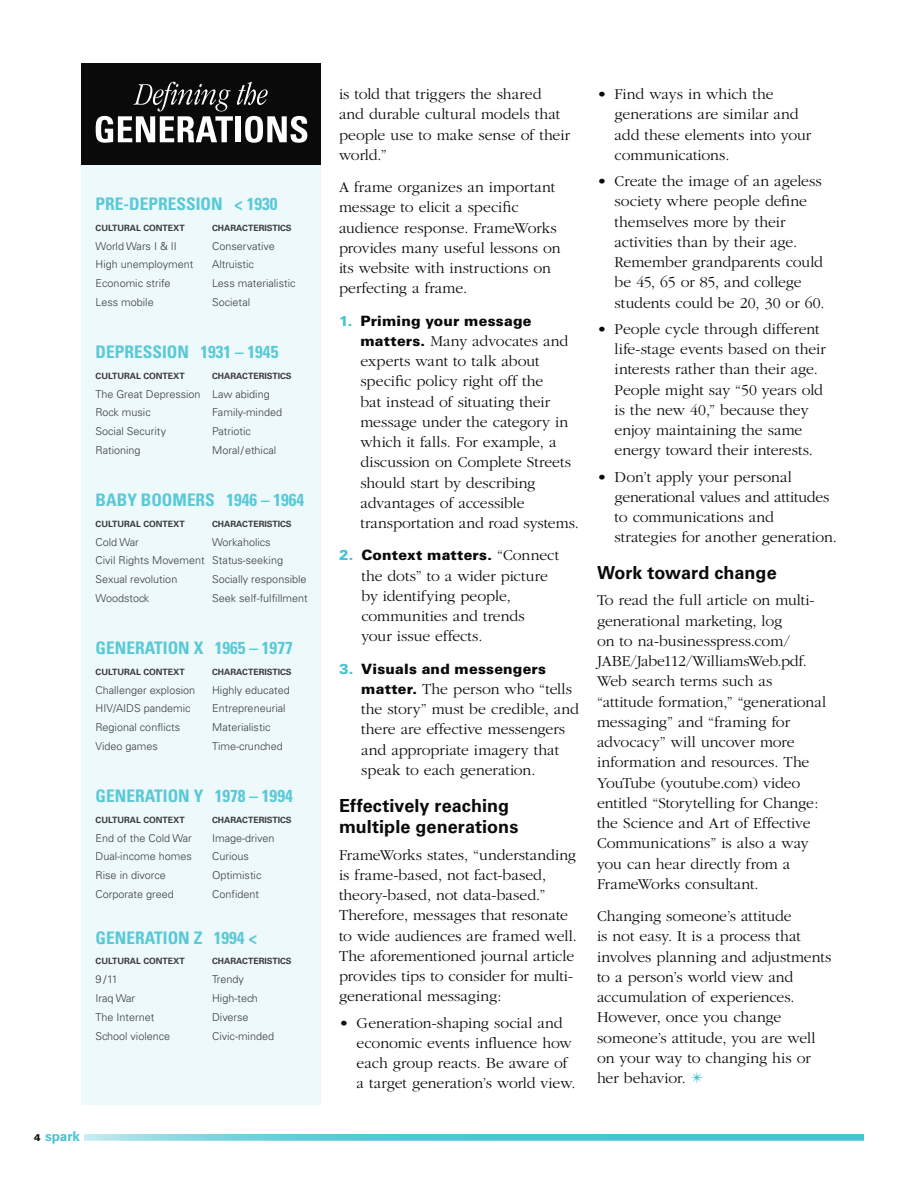
<style>
.page{position:relative;width:918px;height:1188px;background:#fff}
.page>*{position:absolute;margin:0;border:0;box-sizing:border-box;transform-origin:0 0}
.t1{font:700 18px/21.8px "Univers";color:#0b0a0b}
.t2{font:700 condensed 17.25px "Univers";color:#59c9d7}
.t3{font:300 15.75px/20.2px "Garamond";letter-spacing:-.005em;color:#0b0a0b}
.t4{font:900 14.25px "Univers";letter-spacing:.015em;color:#0b0a0b}
.t5{font:700 13.5px "Univers";color:#47c3d3}
.t6{font:300 10.8px/18.8px "Univers";color:#3b3b3c}
.t7{font:700 8.7px "Univers";color:#3b3b3c}
.s1{font-weight:900;font-size:9.75px;color:#0b0a0b}
.s2{color:#47c3d3}
.s3{font-family:"Univers";font-weight:900;font-size:14.25px}
.s4{font-family:"Garamond";font-weight:300;font-size:15.75px}
</style>
<div class="page">
<div style="left:82px;top:64px;width:239px;height:1041px;background:#edf9fb"></div>
<div style="left:82px;top:64px;width:239px;height:101px;background:#0b0a0b"></div>
<svg style="left:96px;top:82px;width:211px;height:61px"></svg>
<svg style="left:84px;top:1134px;width:780px;height:7px;background:#62ccd9"></svg>
<p class="t2" style="left:96px;top:194px;width:183px">PRE-DEPRESSION &lt; 1930</p>
<p class="t7" style="left:96px;top:223px;width:91px">CULTURAL CONTEXT</p>
<p class="t6" style="left:96px;top:237px;width:99px">World Wars I &amp; II<br>High unemployment<br>Economic strife<br>Less mobile</p>
<p class="t7" style="left:212px;top:223px;width:81px">CHARACTERISTICS</p>
<p class="t6" style="left:212px;top:237px;width:85px">Conservative<br>Altruistic<br>Less materialistic<br>Societal</p>
<p class="t2" style="left:96px;top:342px;width:184px">DEPRESSION 1931 – 1945</p>
<p class="t7" style="left:96px;top:371px;width:91px">CULTURAL CONTEXT</p>
<p class="t6" style="left:96px;top:385px;width:107px">The Great Depression<br>Rock music<br>Social Security<br>Rationing</p>
<p class="t7" style="left:212px;top:371px;width:81px">CHARACTERISTICS</p>
<p class="t6" style="left:212px;top:385px;width:71px">Law abiding<br>Family-minded<br>Patriotic<br>Moral/ethical</p>
<p class="t2" style="left:96px;top:490px;width:210px">BABY BOOMERS 1946 – 1964</p>
<p class="t7" style="left:96px;top:519px;width:91px">CULTURAL CONTEXT</p>
<p class="t6" style="left:96px;top:533px;width:111px">Cold War<br>Civil Rights Movement<br>Sexual revolution<br>Woodstock</p>
<p class="t7" style="left:212px;top:519px;width:81px">CHARACTERISTICS</p>
<p class="t6" style="left:212px;top:533px;width:97px">Workaholics<br>Status-seeking<br>Socially responsible<br>Seek self-fulfillment</p>
<p class="t2" style="left:96px;top:638px;width:199px">GENERATION X 1965 – 1977</p>
<p class="t7" style="left:96px;top:667px;width:91px">CULTURAL CONTEXT</p>
<p class="t6" style="left:96px;top:681px;width:101px">Challenger explosion<br>HIV/AIDS pandemic<br>Regional conflicts<br>Video games</p>
<p class="t7" style="left:212px;top:667px;width:81px">CHARACTERISTICS</p>
<p class="t6" style="left:212px;top:681px;width:79px">Highly educated<br>Entrepreneurial<br>Materialistic<br>Time-crunched</p>
<p class="t2" style="left:96px;top:786px;width:199px">GENERATION Y 1978 – 1994</p>
<p class="t7" style="left:96px;top:815px;width:91px">CULTURAL CONTEXT</p>
<p class="t6" style="left:96px;top:829px;width:98px">End of the Cold War<br>Dual-income homes<br>Rise in divorce<br>Corporate greed</p>
<p class="t7" style="left:212px;top:815px;width:81px">CHARACTERISTICS</p>
<p class="t6" style="left:212px;top:829px;width:64px">Image-driven<br>Curious<br>Optimistic<br>Confident</p>
<p class="t2" style="left:96px;top:927px;width:163px">GENERATION Z 1994 &lt;</p>
<p class="t7" style="left:96px;top:956px;width:91px">CULTURAL CONTEXT</p>
<p class="t6" style="left:96px;top:970px;width:76px">9 /11<br>Iraq War<br>The Internet<br>School violence</p>
<p class="t7" style="left:212px;top:956px;width:81px">CHARACTERISTICS</p>
<p class="t6" style="left:212px;top:970px;width:63px">Trendy<br>High-tech<br>Diverse<br>Civic-minded</p>
<p class="t5" style="left:34px;top:1128px;width:47px"><span class="s1">4</span> spark</p>
<p class="t3" style="left:339px;top:84px;width:233px">is told that triggers the shared and durable cultural models that people use to make sense of their world.”</p>
<p class="t3" style="left:339px;top:177px;width:223px">A frame organizes an important message to elicit a specific audience response. FrameWorks provides many useful lessons on its website with instructions on perfecting a frame.</p>
<p class="t4" style="left:339px;top:311px;width:194px"><span class="s2">1.</span> Priming your message</p>
<p class="t3" style="left:360px;top:331px;width:220px"><span class="s3">matters.</span> Many advocates and experts want to talk about specific policy right off the<br>bat instead of situating their message under the category in which it falls. For example, a discussion on Complete Streets should start by describing advantages of accessible transportation and road systems.</p>
<p class="t4" style="left:339px;top:546px;width:222px"><span class="s2">2.</span> Context matters. <span class="s4">“Connect</span></p>
<p class="t3" style="left:361px;top:566px;width:188px">the dots” to a wider picture by identifying people, communities and trends your issue effects.</p>
<p class="t4" style="left:339px;top:659px;width:209px"><span class="s2">3.</span> Visuals and messengers</p>
<p class="t3" style="left:361px;top:679px;width:219px"><span class="s3">matter.</span> The person who “tells the story” must be credible, and there are effective messengers and appropriate imagery that speak to each generation.</p>
<p class="t1" style="left:339px;top:794px;width:181px">Effectively reaching multiple generations</p>
<p class="t3" style="left:339px;top:845px;width:239px">FrameWorks states, “understanding is frame-based, not fact-based, theory-based, not data-based.” Therefore, messages that resonate to wide audiences are framed well.<br>The aforementioned journal article provides tips to consider for multi&shy;generational messaging:</p>
<p class="t3" style="left:357px;top:1013px;width:220px;text-indent:-18px">• Generation-shaping social and economic events influence how each group reacts. Be aware of a target generation’s world view.</p>
<p class="t3" style="left:615px;top:84px;width:198px;text-indent:-18px">• Find ways in which the generations are similar and add these elements into your communications.</p>
<p class="t3" style="left:615px;top:171px;width:211px;text-indent:-18px">• Create the image of an ageless society where people define themselves more by their activities than by their age.<br>Remember grandparents could be 45, 65 or 85, and college students could be 20, 30 or 60.</p>
<p class="t3" style="left:615px;top:319px;width:213px;text-indent:-18px">• People cycle through different life-stage events based on their interests rather than their age.<br>People might say “50 years old is the new 40,” because they enjoy maintaining the same energy toward their interests.</p>
<p class="t3" style="left:615px;top:467px;width:224px;text-indent:-18px">• Don’t apply your personal generational values and attitudes to communications and strategies for another generation.</p>
<p class="t1" style="left:597px;top:562px;width:181px">Work toward change</p>
<p class="t3" style="left:597px;top:590px;width:231px">To read the full article on multi&shy;generational marketing, log<br>on to na-businesspress.com/<br>JABE/Jabe112/WilliamsWeb.pdf.<br>Web search terms such as “attitude formation,” “generational messaging” and “framing for advocacy” will uncover more information and resources. The<br>YouTube (youtube.com) video entitled “Storytelling for Change: the Science and Art of Effective<br>Communications” is also a way you can hear directly from a<br>FrameWorks consultant.</p>
<p class="t3" style="left:597px;top:906px;width:236px">Changing someone’s attitude<br>is not easy. It is a process that involves planning and adjustments to a person’s world view and accumulation of experiences.<br>However, once you change someone’s attitude, you are well on your way to changing his or her behavior. <span class="s2">✴</span></p>
</div>
